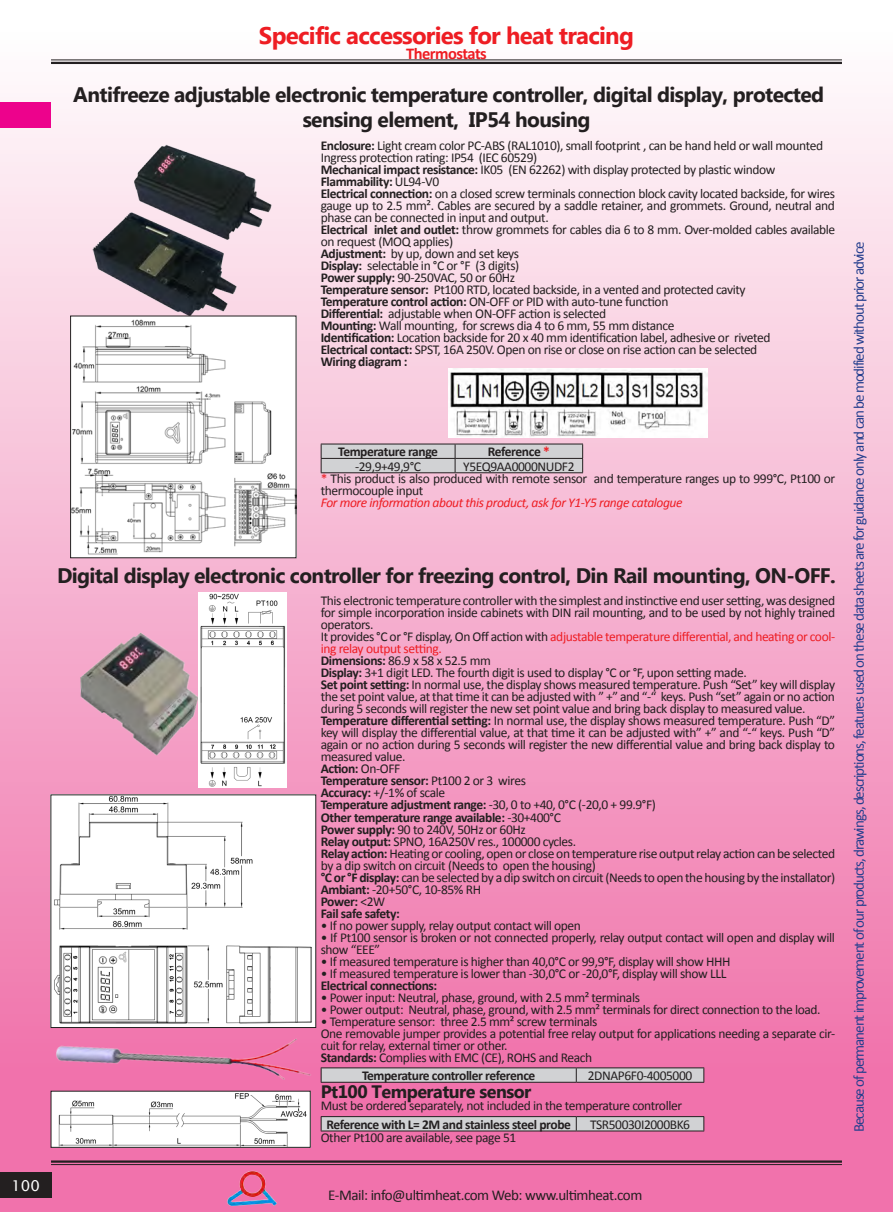
<style>
.page{position:relative;width:893px;height:1212px;background:#fff}
.page>*{position:absolute;margin:0;border:0;box-sizing:border-box;transform-origin:0 0}
.t1{font:700 24px "Microsoft New Tai Lue";letter-spacing:-.03em;color:#ee1d23}
.t2{font:700 21px/25.2px "Microsoft New Tai Lue";letter-spacing:-.03em;color:#231f20;text-align:center}
.t3{font:700 18px "Microsoft New Tai Lue";letter-spacing:-.03em;color:#231f20}
.t4{font:700 16.5px "Calibri";letter-spacing:-.03em;color:#ee1d23}
.t5{font:15px "Calibri";letter-spacing:-.07em;color:#253f8e}
.t6{font:15px "Calibri";letter-spacing:-.03em;color:#231f20}
.t7{font:15px "Lucida Sans Unicode";color:#fff}
.t8{font:13.5px/12px "Calibri";letter-spacing:-.03em;color:#231f20}
.t9{font:700 13.5px "Calibri";letter-spacing:-.03em;color:#231f20}
.t10{font:italic 13.5px "Calibri";letter-spacing:-.03em;color:#ee1d23}
.s1{font-weight:700}
.s2{color:#ee1d23}
</style>
<div class="page">
<div style="left:0;top:0;width:893px;height:1212px;background:linear-gradient(to bottom,#fdfffd,#ee64a2)"></div>
<div style="left:0;top:1172px;width:51px;height:25px;background:#231f20"></div>
<div style="left:0;top:102px;width:51px;height:26px;background:#ed028c"></div>
<hr style="left:51px;top:1160px;width:791px;height:3px;background:#231f20">
<hr style="left:51px;top:1164px;width:791px;height:1px;background:#231f20">
<hr style="left:51px;top:60px;width:791px;height:1px;background:#231f20">
<hr style="left:51px;top:62px;width:791px;height:2px;background:#231f20">
<img style="left:223px;top:1158px;width:61px;height:54px">
<img style="left:89px;top:139px;width:189px;height:177px">
<img style="left:72px;top:318px;width:222px;height:238px">
<img style="left:449px;top:369px;width:258px;height:69px">
<svg style="left:321px;top:444px;width:262px;height:28px;background:#c5c6c8"></svg>
<hr style="left:321px;top:472px;width:134px;height:1px;background:#231f20">
<hr style="left:455px;top:472px;width:128px;height:1px;background:#231f20">
<img style="left:80px;top:633px;width:118px;height:122px">
<img style="left:198px;top:592px;width:88px;height:196px">
<img style="left:53px;top:797px;width:261px;height:208px">
<hr style="left:321px;top:1067px;width:255px;height:1px;background:#231f20">
<hr style="left:576px;top:1067px;width:128px;height:1px;background:#231f20">
<svg style="left:321px;top:1068px;width:383px;height:14px;background:#c8c8ca"></svg>
<hr style="left:321px;top:1082px;width:255px;height:1px;background:#231f20">
<hr style="left:576px;top:1082px;width:128px;height:1px;background:#231f20">
<svg style="left:321px;top:1116px;width:383px;height:14px;background:#c3c3c5"></svg>
<hr style="left:321px;top:1130px;width:255px;height:1px;background:#231f20">
<hr style="left:576px;top:1130px;width:128px;height:1px;background:#231f20">
<img style="left:51px;top:1005px;width:266px;height:119px">
<img style="left:53px;top:1093px;width:255px;height:52px">
<p class="t7" style="left:11px;top:1173px;width:30px">100</p>
<h1 class="t1" style="left:259px;top:21px;width:376px">Specific accessories for heat tracing</h1>
<p class="t4" style="left:406px;top:43px;width:82px">Thermostats</p>
<h2 class="t2" style="left:73px;top:84px;width:752px">Antifreeze adjustable electronic temperature controller, digital display, protected sensing element, IP54 housing</h2>
<p class="t8" style="left:321px;top:139px;width:516px"><span class="s1">Enclosure:</span> Light cream color PC-ABS (RAL1010), small footprint , can be hand held or wall mounted Ingress protection rating: IP54 (IEC 60529)<br><span class="s1">Mechanical impact resistance:</span> IK05 (EN 62262) with display protected by plastic window <span class="s1">Flammability:</span> UL94-V0<br><span class="s1">Electrical connection:</span> on a closed screw terminals connection block cavity located backside, for wires gauge up to 2.5 mm². Cables are secured by a saddle retainer, and grommets. Ground, neutral and phase can be connected in input and output.<br><span class="s1">Electrical inlet and outlet:</span> throw grommets for cables dia 6 to 8 mm. Over-molded cables available on request (MOQ applies)<br><span class="s1">Adjustment:</span> by up, down and set keys<br><span class="s1">Display:</span> selectable in °C or °F (3 digits)<br><span class="s1">Power supply:</span> 90-250VAC, 50 or 60Hz<br><span class="s1">Temperature sensor:</span> Pt100 RTD, located backside, in a vented and protected cavity<br><span class="s1">Temperature control action:</span> ON-OFF or PID with auto-tune function<br><span class="s1">Differential:</span> adjustable when ON-OFF action is selected<br><span class="s1">Mounting:</span> Wall mounting, for screws dia 4 to 6 mm, 55 mm distance<br><span class="s1">Identification:</span> Location backside for 20 x 40 mm identification label, adhesive or riveted<br><span class="s1">Electrical contact:</span> SPST, 16A 250V. Open on rise or close on rise action can be selected<br><span class="s1">Wiring diagram :</span></p>
<p class="t9" style="left:338px;top:443px;width:101px">Temperature range</p>
<p class="t9" style="left:488px;top:443px;width:63px">Reference <span class="s2">*</span></p>
<p class="t8" style="left:355px;top:460px;width:67px">-29,9+49,9°C</p>
<p class="t8" style="left:321px;top:460px;width:516px;text-indent:142px">Y5EQ9AA0000NUDF2<br><span class="s2">*</span> This product is also produced with remote sensor and temperature ranges up to 999°C, Pt100 or thermocouple input</p>
<p class="t10" style="left:321px;top:494px;width:363px">For more information about this product, ask for Y1-Y5 range catalogue</p>
<h2 class="t2" style="left:57px;top:565px;width:780px">Digital display electronic controller for freezing control, Din Rail mounting, ON-OFF.</h2>
<p class="t8" style="left:321px;top:595px;width:516px">This electronic temperature controller with the simplest and instinctive end user setting, was designed for simple incorporation inside cabinets with DIN rail mounting, and to be used by not highly trained operators.<br>It provides °C or °F display, On Off action with <span class="s2">adjustable temperature differential, and heating or cool&shy;ing relay output setting.<br></span><span class="s1">Dimensions:</span> 86.9 x 58 x 52.5 mm<br><span class="s1">Display:</span> 3+1 digit LED. The fourth digit is used to display °C or °F, upon setting made.<br><span class="s1">Set point setting:</span> In normal use, the display shows measured temperature. Push “Set” key will display the set point value, at that time it can be adjusted with ” +” and “-“ keys. Push “set” again or no action during 5 seconds will register the new set point value and bring back display to measured value.<br><span class="s1">Temperature differential setting:</span> In normal use, the display shows measured temperature. Push “D” key will display the differential value, at that time it can be adjusted with” +” and “-“ keys. Push “D” again or no action during 5 seconds will register the new differential value and bring back display to measured value.<br><span class="s1">Action:</span> On-OFF<br><span class="s1">Temperature sensor:</span> Pt100 2 or 3 wires<br><span class="s1">Accuracy:</span> +/-1% of scale<br><span class="s1">Temperature adjustment range:</span> -30, 0 to +40, 0°C (-20,0 + 99.9°F)<br><span class="s1">Other temperature range available:</span> -30+400°C<br><span class="s1">Power supply:</span> 90 to 240V, 50Hz or 60Hz<br><span class="s1">Relay output:</span> SPNO, 16A250V res., 100000 cycles.<br><span class="s1">Relay action:</span> Heating or cooling, open or close on temperature rise output relay action can be selected by a dip switch on circuit (Needs to open the housing)<br><span class="s1">°C or °F display:</span> can be selected by a dip switch on circuit (Needs to open the housing by the installator)<br><span class="s1">Ambiant:</span> -20+50°C, 10-85% RH<br><span class="s1">Power:</span> &lt;2W<br><span class="s1">Fail safe safety:</span></p>
<p class="t8" style="left:321px;top:919px;width:262px">• If no power supply, relay output contact will open</p>
<p class="t8" style="left:321px;top:931px;width:516px">• If Pt100 sensor is broken or not connected properly, relay output contact will open and display will show “EEE”</p>
<p class="t8" style="left:321px;top:955px;width:411px">• If measured temperature is higher than 40,0°C or 99,9°F, display will show HHH</p>
<p class="t8" style="left:321px;top:967px;width:407px">• If measured temperature is lower than -30,0°C or -20,0°F, display will show LLL</p>
<p class="t9" style="left:321px;top:976px;width:118px">Electrical connections:</p>
<p class="t8" style="left:321px;top:991px;width:321px">• Power input: Neutral, phase, ground, with 2.5 mm² terminals</p>
<p class="t8" style="left:321px;top:1003px;width:501px">• Power output: Neutral, phase, ground, with 2.5 mm² terminals for direct connection to the load.</p>
<p class="t8" style="left:321px;top:1015px;width:516px">• Temperature sensor: three 2.5 mm² screw terminals<br>One removable jumper provides a potential free relay output for applications needing a separate cir&shy;cuit for relay, external timer or other.<br><span class="s1">Standards:</span> Complies with EMC (CE), ROHS and Reach</p>
<p class="t9" style="left:362px;top:1067px;width:175px">Temperature controller reference</p>
<p class="t8" style="left:588px;top:1070px;width:106px">2DNAP6F0-4005000</p>
<h3 class="t3" style="left:321px;top:1081px;width:212px">Pt100 Temperature sensor</h3>
<p class="t8" style="left:321px;top:1100px;width:363px">Must be ordered separately, not included in the temperature controller</p>
<p class="t9" style="left:326px;top:1116px;width:246px">Reference with L= 2M and stainless steel probe</p>
<p class="t8" style="left:590px;top:1118px;width:102px">TSR50030I2000BK6</p>
<p class="t8" style="left:321px;top:1131px;width:197px">Other Pt100 are available, see page 51</p>
<p class="t6" style="left:328px;top:1185px;width:316px">E-Mail: info@ultimheat.com Web: www.ultimheat.com</p>
<p class="t5" style="left:849px;top:1132px;width:892px;rotate:-90deg">Because of permanent improvement of our products, drawings, descriptions, features used on these data sheets are for guidance only and can be modified without prior advice</p>
</div>
